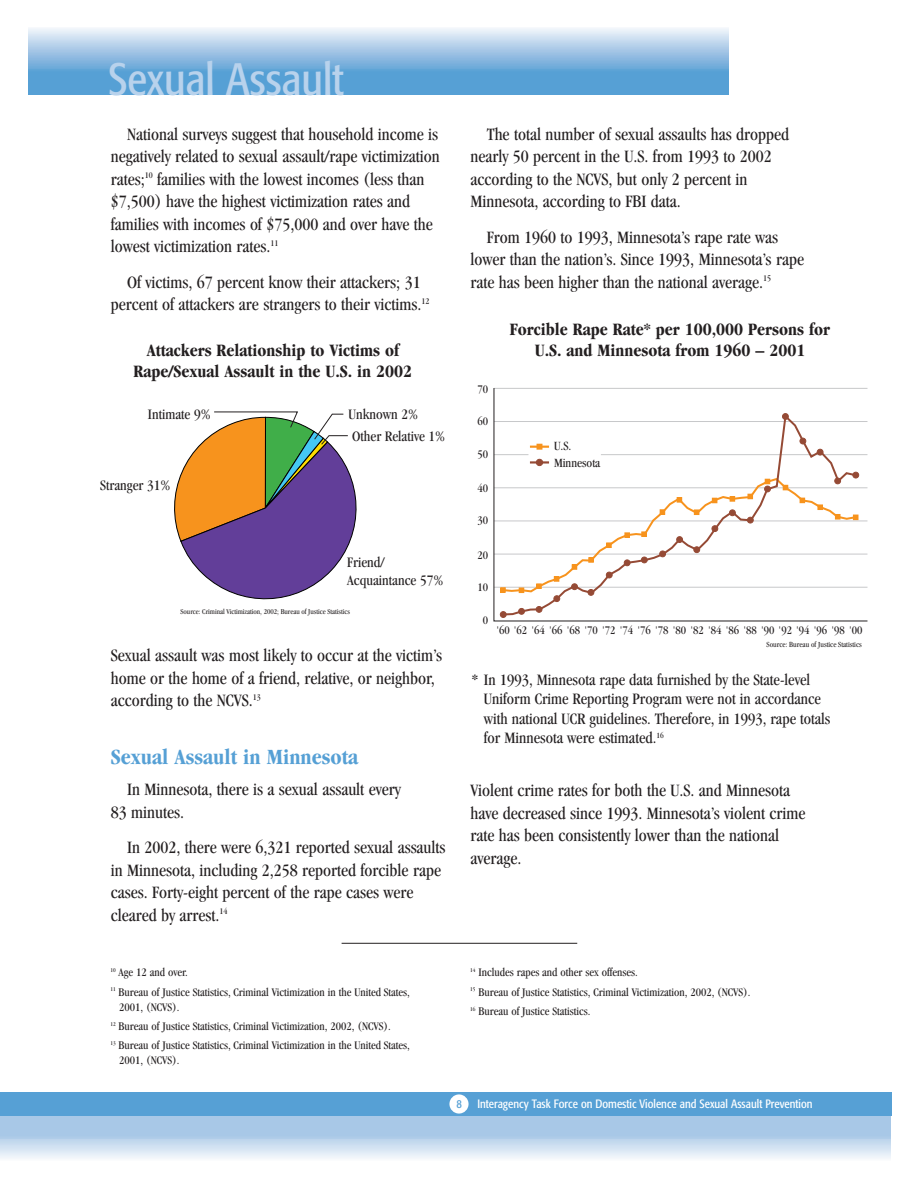
<style>
.page{position:relative;width:918px;height:1188px;background:#fff}
.page>*{position:absolute;margin:0;border:0;box-sizing:border-box;transform-origin:0 0}
.t1{font:condensed 45px "Formata";color:#b8d2ec}
.t2{font:700 condensed 22.5px "Garamond";color:#56a0d5}
.t3{font:condensed 18px/22.5px "Garamond";color:#231f20}
.t4{font:700 condensed 18px/21px "Garamond";color:#231f20;text-align:center}
.t5{font:condensed 16.5px/19.5px "Garamond";color:#231f20}
.t6{font:condensed 15px/18px "Garamond";color:#231f20}
.t7{font:condensed 13.05px/16.4px "Garamond";color:#231f20}
.t8{font:condensed 12px/19.4px "Garamond";color:#231f20}
.t9{font:condensed 12px "Formata";color:#fff}
.t10{font:condensed 12px "Formata";color:#56a0d5}
.t11{font:condensed 7.95px "Garamond";color:#231f20}
.t12{font:condensed 7.65px "Garamond";color:#231f20}
</style>
<div class="page">
<div style="left:0;top:1115px;width:891px;height:24px;background:#a8c8e7"></div>
<hr style="left:0;top:1136px;width:891px;height:4px;background:#b1ceea">
<hr style="left:0;top:1139px;width:891px;height:4px;background:#bad3ec">
<hr style="left:0;top:1141px;width:891px;height:3px;background:#bfd6ed">
<hr style="left:0;top:1143px;width:891px;height:3px;background:#c6daf0">
<hr style="left:0;top:1145px;width:891px;height:3px;background:#cddff1">
<hr style="left:0;top:1147px;width:891px;height:3px;background:#d2e2f2">
<hr style="left:0;top:1149px;width:891px;height:3px;background:#d9e7f4">
<hr style="left:0;top:1151px;width:891px;height:3px;background:#e0ecf7">
<hr style="left:0;top:1152px;width:891px;height:3px;background:#e4eef8">
<hr style="left:0;top:1154px;width:891px;height:3px;background:#eaf2f9">
<hr style="left:0;top:1156px;width:891px;height:4px;background:#f1f6fb">
<hr style="left:0;top:1158px;width:891px;height:2px;background:#f9fbfd">
<div style="left:0;top:1093px;width:891px;height:23px;background:#56a0d5"></div>
<div style="left:28px;top:69px;width:701px;height:25px;background:#56a0d5"></div>
<hr style="left:28px;top:68px;width:701px;height:3px;background:#60a6d7">
<hr style="left:28px;top:66px;width:701px;height:3px;background:#6aa8d9">
<hr style="left:28px;top:64px;width:701px;height:3px;background:#70abda">
<hr style="left:28px;top:62px;width:701px;height:3px;background:#77afdc">
<hr style="left:28px;top:60px;width:701px;height:3px;background:#7eb2dd">
<hr style="left:28px;top:59px;width:701px;height:3px;background:#82b3dd">
<hr style="left:28px;top:58px;width:701px;height:3px;background:#86b5df">
<hr style="left:28px;top:56px;width:701px;height:3px;background:#8bb8e0">
<hr style="left:28px;top:54px;width:701px;height:3px;background:#93bce2">
<hr style="left:28px;top:52px;width:701px;height:3px;background:#99bfe3">
<hr style="left:28px;top:50px;width:701px;height:3px;background:#a1c4e5">
<hr style="left:28px;top:48px;width:701px;height:3px;background:#a6c7e6">
<hr style="left:28px;top:47px;width:701px;height:3px;background:#aac9e8">
<hr style="left:28px;top:45px;width:701px;height:3px;background:#b0ceea">
<hr style="left:28px;top:44px;width:701px;height:3px;background:#b4d0ea">
<hr style="left:28px;top:42px;width:701px;height:3px;background:#bbd4ec">
<hr style="left:28px;top:40px;width:701px;height:3px;background:#c1d8ee">
<hr style="left:28px;top:39px;width:701px;height:3px;background:#c6daf0">
<hr style="left:28px;top:37px;width:701px;height:3px;background:#cddff1">
<hr style="left:28px;top:35px;width:701px;height:3px;background:#d3e3f3">
<hr style="left:28px;top:34px;width:701px;height:3px;background:#d8e6f4">
<hr style="left:28px;top:32px;width:701px;height:3px;background:#dfebf7">
<hr style="left:28px;top:31px;width:701px;height:3px;background:#e4eef8">
<hr style="left:28px;top:29px;width:701px;height:3px;background:#eaf2f9">
<hr style="left:28px;top:28px;width:701px;height:3px;background:#eef4fa">
<hr style="left:28px;top:27px;width:701px;height:3px;background:#f2f6fb">
<hr style="left:28px;top:27px;width:701px;height:2px;background:#f6f9fc">
<div style="left:449px;top:1094px;width:20px;height:20px;background:#fff;border-radius:50%"></div>
<svg style="left:493px;top:388px;width:375px;height:234px"></svg>
<svg style="left:502px;top:412px;width:357px;height:60px"></svg>
<div style="left:500px;top:611px;width:7px;height:7px;border:1px solid #954a35;border-radius:50%"></div>
<div style="left:782px;top:413px;width:7px;height:7px;border:1px solid #954a35;border-radius:50%"></div>
<svg style="left:800px;top:438px;width:6px;height:6px"></svg>
<svg style="left:817px;top:449px;width:6px;height:6px"></svg>
<svg style="left:500px;top:472px;width:359px;height:145px"></svg>
<svg style="left:530px;top:444px;width:19px;height:6px"></svg>
<hr style="left:530px;top:461px;width:19px;height:3px;background:#954a35">
<svg style="left:174px;top:411px;width:183px;height:189px"></svg>
<hr style="left:342px;top:943px;width:235px;height:1px;background:#231f20">
<h1 class="t1" style="left:108px;top:60px;width:237px">Sexual Assault</h1>
<p class="t3" style="left:111px;top:124px;width:330px;text-indent:16px">National surveys suggest that household income is negatively related to sexual assault/rape victimization rates;<sup>10</sup> families with the lowest incomes (less than $7,500) have the highest victimization rates and families with incomes of $75,000 and over have the lowest victimization rates.<sup>11</sup></p>
<p class="t3" style="left:111px;top:272px;width:320px;text-align:center">Of victims, 67 percent know their attackers; 31 percent of attackers are strangers to their victims.<sup>12</sup></p>
<p class="t4" style="left:134px;top:341px;width:280px">Attackers Relationship to Victims of<br>Rape/Sexual Assault in the U.S. in 2002</p>
<p class="t6" style="left:148px;top:406px;width:64px">Intimate 9%</p>
<p class="t6" style="left:349px;top:406px;width:71px">Unknown 2%</p>
<p class="t6" style="left:100px;top:477px;width:72px">Stranger 31%</p>
<p class="t6" style="left:352px;top:428px;width:95px">Other Relative 1%</p>
<p class="t6" style="left:347px;top:554px;width:98px">Friend/<br>Acquaintance 57%</p>
<p class="t12" style="left:181px;top:608px;width:171px">Source: Criminal Victimization, 2002; Bureau of Justice Statistics</p>
<p class="t3" style="left:111px;top:646px;width:333px">Sexual assault was most likely to occur at the victim’s home or the home of a friend, relative, or neighbor, according to the NCVS.<sup>13</sup></p>
<p class="t2" style="left:111px;top:748px;width:249px">Sexual Assault in Minnesota</p>
<p class="t3" style="left:111px;top:780px;width:291px;text-indent:16px">In Minnesota, there is a sexual assault every<br>83 minutes.</p>
<p class="t3" style="left:111px;top:838px;width:336px;text-indent:16px">In 2002, there were 6,321 reported sexual assaults in Minnesota, including 2,258 reported forcible rape cases. Forty-eight percent of the rape cases were cleared by arrest.<sup>14</sup></p>
<p class="t3" style="left:470px;top:124px;width:320px;text-indent:16px">The total number of sexual assaults has dropped nearly 50 percent in the U.S. from 1993 to 2002 according to the NCVS, but only 2 percent in Minnesota, according to FBI data.</p>
<p class="t3" style="left:470px;top:227px;width:335px;text-indent:16px">From 1960 to 1993, Minnesota’s rape rate was lower than the nation’s. Since 1993, Minnesota’s rape rate has been higher than the national average.<sup>15</sup></p>
<p class="t4" style="left:510px;top:320px;width:322px">Forcible Rape Rate* per 100,000 Persons for<br>U.S. and Minnesota from 1960 – 2001</p>
<p class="t8" style="left:478px;top:381px;width:12px">70</p>
<p class="t8" style="left:478px;top:412px;width:12px">60</p>
<p class="t8" style="left:478px;top:446px;width:12px">50</p>
<p class="t8" style="left:478px;top:479px;width:12px">40</p>
<p class="t8" style="left:478px;top:512px;width:12px">30</p>
<p class="t7" style="left:554px;top:439px;width:48px">U.S.<br>Minnesota</p>
<p class="t8" style="left:478px;top:546px;width:12px">20</p>
<p class="t8" style="left:478px;top:578px;width:12px">10</p>
<p class="t8" style="left:483px;top:611px;width:7px">0</p>
<p class="t8" style="left:496px;top:621px;width:368px">'60 '62 '64 '66 '68 '70 '72 '74 '76 '78 '80 '82 '84 '86 '88 '90 '92 '94 '96 '98 '00</p>
<p class="t11" style="left:767px;top:641px;width:97px">Source: Bureau of Justice Statistics</p>
<p class="t5" style="left:484px;top:671px;width:348px;text-indent:-12px">* In 1993, Minnesota rape data furnished by the State-level Uniform Crime Reporting Program were not in accordance with national UCR guidelines. Therefore, in 1993, rape totals for Minnesota were estimated.<sup>16</sup></p>
<p class="t3" style="left:470px;top:781px;width:337px">Violent crime rates for both the U.S. and Minnesota have decreased since 1993. Minnesota’s violent crime rate has been consistently lower than the national average.</p>
<p class="t8" style="left:110px;top:964px;width:301px"><sup>10</sup> Age 12 and over.<br><sup>11</sup> Bureau of Justice Statistics, Criminal Victimization in the United States,</p>
<p class="t8" style="left:110px;top:998px;width:301px;text-indent:9px">2001, (NCVS).<br><sup>12</sup> Bureau of Justice Statistics, Criminal Victimization, 2002, (NCVS).<br><sup>13</sup> Bureau of Justice Statistics, Criminal Victimization in the United States,</p>
<p class="t8" style="left:119px;top:1052px;width:62px">2001, (NCVS).</p>
<p class="t8" style="left:470px;top:964px;width:282px"><sup>14</sup> Includes rapes and other sex offenses.<br><sup>15</sup> Bureau of Justice Statistics, Criminal Victimization, 2002, (NCVS).<br><sup>16</sup> Bureau of Justice Statistics.</p>
<p class="t10" style="left:456px;top:1099px;width:7px">8</p>
<p class="t9" style="left:477px;top:1099px;width:337px">Interagency Task Force on Domestic Violence and Sexual Assault Prevention</p>
</div>
